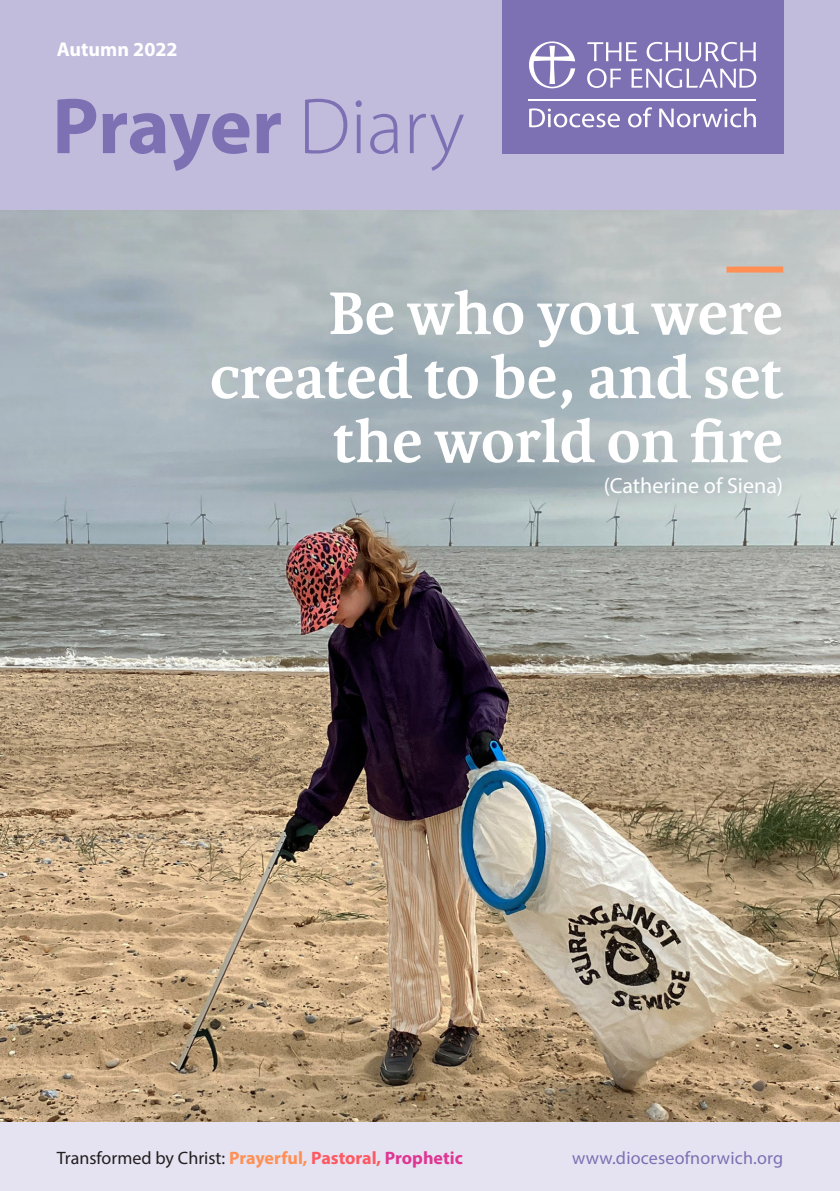
<style>
.page{position:relative;width:840px;height:1191px;background:#fff}
.page>*{position:absolute;margin:0;border:0;box-sizing:border-box;transform-origin:0 0}
.t1{font:700 80px "Myriad Pro";letter-spacing:-.01em;color:#7d70b3}
.t2{font:700 64px "Karmina";color:#fff}
.t3{font:22px "Myriad Pro";color:#fff}
.t4{font:700 20px "Myriad Pro";color:#fff}
.t5{font:18px "Myriad Pro";color:#231f20}
.t6{font:18px "Myriad Pro";letter-spacing:.01em;color:#7d70b3}
.s1{font-weight:300}
.s2{font-weight:700;color:#fe9055}
.s3{font-weight:700;color:#fe5862}
.s4{font-weight:700;color:#de3693}
</style>
<div class="page">
<img style="left:0;top:622px;width:839px;height:501px">
<svg style="left:0;top:210px;width:839px;height:412px;background:#a8afb2"></svg>
<div style="left:0;top:0;width:839px;height:210px;background:#c1bbdc"></div>
<div style="left:501px;top:0;width:281px;height:153px;background:#7d70b3"></div>
<svg style="left:529px;top:41px;width:46px;height:47px"></svg>
<svg style="left:587px;top:42px;width:50px;height:19px"></svg>
<svg style="left:646px;top:42px;width:109px;height:20px"></svg>
<svg style="left:587px;top:68px;width:33px;height:20px"></svg>
<svg style="left:631px;top:68px;width:124px;height:20px"></svg>
<svg style="left:529px;top:108px;width:90px;height:19px"></svg>
<svg style="left:628px;top:107px;width:23px;height:20px"></svg>
<svg style="left:659px;top:108px;width:96px;height:19px"></svg>
<hr style="left:528px;top:99px;width:227px;height:1px;background:#fff">
<div style="left:0;top:1123px;width:839px;height:68px;background:#e5e3f1"></div>
<div style="left:726px;top:266px;width:56px;height:6px;background:#fe9055"></div>
<p class="t4" style="left:57px;top:36px;width:122px">Autumn 2022</p>
<p class="t1" style="left:52px;top:74px;width:413px">Prayer <span class="s1">Diary</span></p>
<p class="t2" style="left:328px;top:277px;width:456px">Be who you were</p>
<p class="t2" style="left:210px;top:341px;width:574px">created to be, and set</p>
<p class="t2" style="left:333px;top:405px;width:451px">the world on fire</p>
<p class="t3" style="left:603px;top:472px;width:181px">(Catherine of Siena)</p>
<p class="t5" style="left:57px;top:1146px;width:407px">Transformed by Christ: <span class="s2">Prayerful,</span> <span class="s3">Pastoral,</span> <span class="s4">Prophetic</span></p>
<p class="t6" style="left:571px;top:1146px;width:212px">www.dioceseofnorwich.org</p>
</div>
